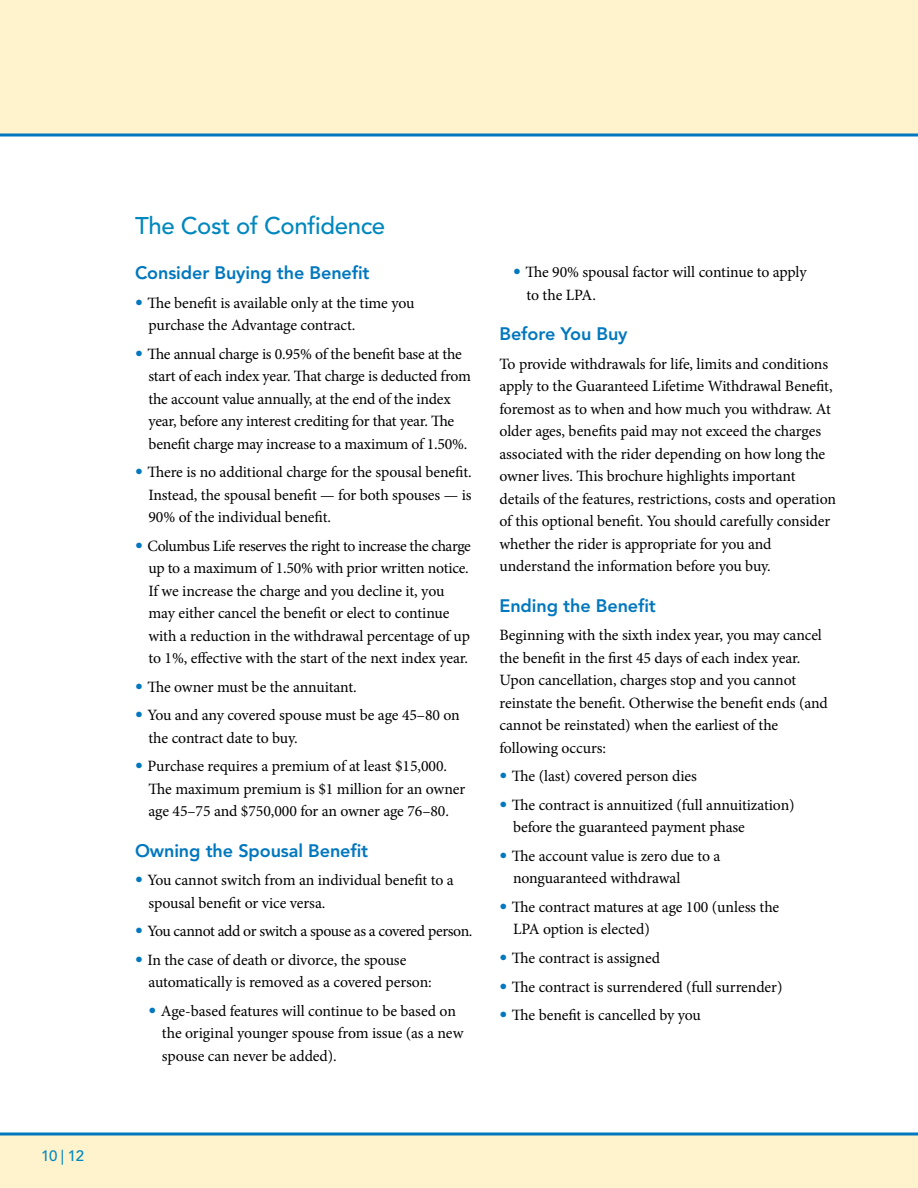
<style>
.page{position:relative;width:918px;height:1188px;background:#fff}
.page>*{position:absolute;margin:0;border:0;box-sizing:border-box;transform-origin:0 0}
.t1{font:500 24px "Avenir LT Std";letter-spacing:-.015em;color:#0088be}
.t2{font:800 18px "Avenir LT Std";letter-spacing:-.005em;color:#0077be}
.t3{font:15.75px/22.5px "Minion Pro";letter-spacing:-.01em;color:#000}
.t4{font:15.75px "Minion Pro";letter-spacing:-.03em;color:#000}
.t5{font:500 15px "Avenir LT Std";color:#0088be}
.s1{font-family:"Avenir LT Std";font-weight:900;color:#0077be}
</style>
<div class="page">
<div style="left:0;top:0;width:918px;height:135px;background:#fff3cd"></div>
<div style="left:0;top:1134px;width:918px;height:54px;background:#fff3cd"></div>
<hr style="left:0;top:134px;width:918px;height:2px;background:#0077be">
<svg style="left:0;top:1132px;width:918px;height:4px;background:#3f97c7"></svg>
<p class="t5" style="left:41px;top:1147px;width:44px">10 | 12</p>
<h1 class="t1" style="left:135px;top:212px;width:252px">The Cost of Confidence</h1>
<p class="t2" style="left:135px;top:262px;width:236px">Consider Buying the Benefit</p>
<p class="t3" style="left:148px;top:291px;width:268px;text-indent:-13px"><span class="s1">•</span> The benefit is available only at the time you purchase the Advantage contract.</p>
<p class="t3" style="left:148px;top:342px;width:324px;text-indent:-13px"><span class="s1">•</span> The annual charge is 0.95% of the benefit base at the start of each index year. That charge is deducted from the account value annually, at the end of the index year, before any interest crediting for that year. The benefit charge may increase to a maximum of 1.50%.</p>
<p class="t3" style="left:148px;top:461px;width:325px;text-align:justify;text-indent:-13px"><span class="s1">•</span> There is no additional charge for the spousal benefit.<br>Instead, the spousal benefit — for both spouses — is 90% of the individual benefit.</p>
<p class="t3" style="left:148px;top:534px;width:324px;text-indent:-13px"><span class="s1">•</span> Columbus Life reserves the right to increase the charge up to a maximum of 1.50% with prior written notice.<br>If we increase the charge and you decline it, you may either cancel the benefit or elect to continue with a reduction in the withdrawal percentage of up to 1%, effective with the start of the next index year.</p>
<p class="t3" style="left:135px;top:676px;width:223px"><span class="s1">•</span> The owner must be the annuitant.</p>
<p class="t3" style="left:148px;top:704px;width:313px;text-indent:-13px"><span class="s1">•</span> You and any covered spouse must be age 45–80 on the contract date to buy.</p>
<p class="t3" style="left:148px;top:755px;width:318px;text-indent:-13px"><span class="s1">•</span> Purchase requires a premium of at least $15,000.<br>The maximum premium is $1 million for an owner age 45–75 and $750,000 for an owner age 76–80.</p>
<p class="t2" style="left:135px;top:840px;width:235px">Owning the Spousal Benefit</p>
<p class="t3" style="left:148px;top:869px;width:307px;text-indent:-13px"><span class="s1">•</span> You cannot switch from an individual benefit to a spousal benefit or vice versa.</p>
<p class="t4" style="left:135px;top:921px;width:339px"><span class="s1">•</span> You cannot add or switch a spouse as a covered person.</p>
<p class="t3" style="left:148px;top:948px;width:285px;text-indent:-13px"><span class="s1">•</span> In the case of death or divorce, the spouse automatically is removed as a covered person:</p>
<p class="t3" style="left:162px;top:999px;width:303px;text-indent:-13px"><span class="s1">•</span> Age-based features will continue to be based on the original younger spouse from issue (as a new spouse can never be added).</p>
<p class="t3" style="left:527px;top:261px;width:282px;text-indent:-14px"><span class="s1">•</span> The 90% spousal factor will continue to apply to the LPA.</p>
<p class="t2" style="left:500px;top:324px;width:130px">Before You Buy</p>
<p class="t3" style="left:500px;top:353px;width:338px">To provide withdrawals for life, limits and conditions apply to the Guaranteed Lifetime Withdrawal Benefit, foremost as to when and how much you withdraw. At older ages, benefits paid may not exceed the charges associated with the rider depending on how long the owner lives. This brochure highlights important details of the features, restrictions, costs and operation of this optional benefit. You should carefully consider whether the rider is appropriate for you and understand the information before you buy.</p>
<p class="t2" style="left:500px;top:595px;width:158px">Ending the Benefit</p>
<p class="t3" style="left:500px;top:624px;width:330px">Beginning with the sixth index year, you may cancel the benefit in the first 45 days of each index year.<br>Upon cancellation, charges stop and you cannot reinstate the benefit. Otherwise the benefit ends (and cannot be reinstated) when the earliest of the following occurs:</p>
<p class="t3" style="left:500px;top:765px;width:199px"><span class="s1">•</span> The (last) covered person dies</p>
<p class="t3" style="left:513px;top:794px;width:283px;text-indent:-14px"><span class="s1">•</span> The contract is annuitized (full annuitization) before the guaranteed payment phase</p>
<p class="t3" style="left:513px;top:845px;width:209px;text-indent:-13px"><span class="s1">•</span> The account value is zero due to a nonguaranteed withdrawal</p>
<p class="t3" style="left:513px;top:896px;width:268px;text-indent:-13px"><span class="s1">•</span> The contract matures at age 100 (unless the<br>LPA option is elected)</p>
<p class="t3" style="left:500px;top:947px;width:162px"><span class="s1">•</span> The contract is assigned</p>
<p class="t3" style="left:500px;top:975px;width:284px"><span class="s1">•</span> The contract is surrendered (full surrender)</p>
<p class="t3" style="left:500px;top:1004px;width:203px"><span class="s1">•</span> The benefit is cancelled by you</p>
</div>
